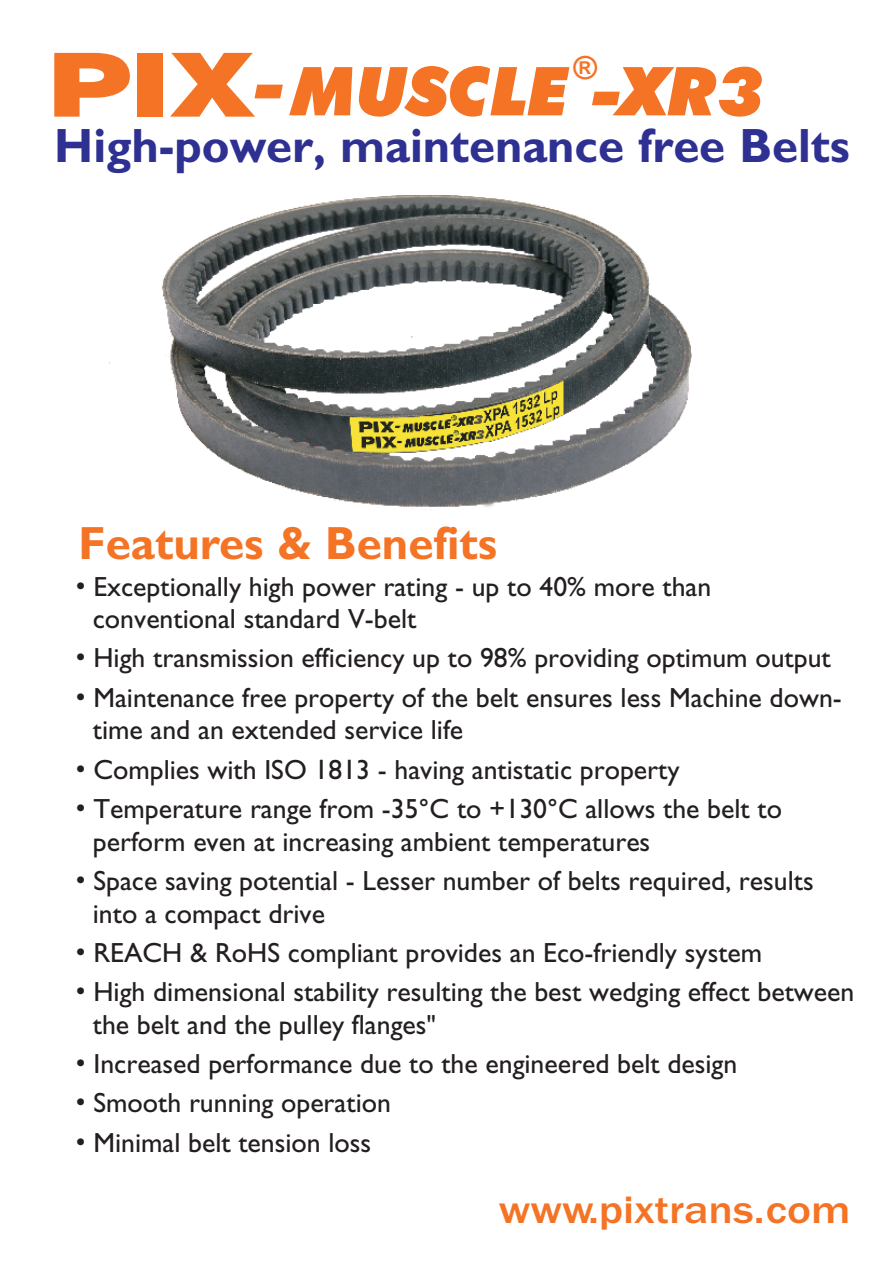
<style>
.page{position:relative;width:893px;height:1263px;background:#fff}
.page>*{position:absolute;margin:0;border:0;box-sizing:border-box;transform-origin:0 0}
.t1{font:italic 900 67.5px "Futura BT";color:#f47325}
.t2{font:700 48.3px "Gill Sans";color:#2e3092}
.t3{font:700 46.65px "Gill Sans";color:#f47325}
.t4{font:500 39.6px "Franklin Gothic";color:#f47325;scale:1.14 1}
.t5{font:700 31.95px "Arial";color:#f47325}
.t6{font:27.75px/32.7px "Gill Sans";color:#231f20}
</style>
<div class="page">
<svg style="left:54px;top:53px;width:76px;height:64px"></svg>
<div style="left:137px;top:53px;width:25px;height:64px;background:#f47325"></div>
<svg style="left:170px;top:53px;width:113px;height:64px"></svg>
<img style="left:109px;top:195px;width:583px;height:315px">
<svg style="left:474px;top:415px;width:10px;height:25px"></svg>
<img style="left:483px;top:431px;width:36px;height:10px">
<p class="t5" style="left:573px;top:55px;width:25px">®</p>
<h1 class="t1" style="left:292px;top:64px;width:474px">MUSCLE -XR3</h1>
<h2 class="t2" style="left:54px;top:129px;width:797px">High-power, maintenance free Belts</h2>
<h3 class="t3" style="left:79px;top:527px;width:420px">Features &amp; Benefits</h3>
<p class="t6" style="left:93px;top:573px;width:620px;text-indent:-17px">• Exceptionally high power rating - up to 40% more than conventional standard V-belt</p>
<p class="t6" style="left:76px;top:645px;width:756px">• High transmission efficiency up to 98% providing optimum output</p>
<p class="t6" style="left:93px;top:684px;width:750px;text-indent:-17px">• Maintenance free property of the belt ensures less Machine down&shy;time and an extended service life</p>
<p class="t6" style="left:76px;top:756px;width:605px">• Complies with ISO 1813 - having antistatic property</p>
<p class="t6" style="left:93px;top:795px;width:691px;text-indent:-17px">• Temperature range from -35°C to +130°C allows the belt to perform even at increasing ambient temperatures</p>
<p class="t6" style="left:93px;top:867px;width:722px;text-indent:-17px">• Space saving potential - Lesser number of belts required, results into a compact drive</p>
<p class="t6" style="left:76px;top:939px;width:688px">• REACH &amp; RoHS compliant provides an Eco-friendly system</p>
<p class="t6" style="left:93px;top:978px;width:763px;text-indent:-17px">• High dimensional stability resulting the best wedging effect between the belt and the pulley flanges"</p>
<p class="t6" style="left:76px;top:1050px;width:663px">• Increased performance due to the engineered belt design</p>
<p class="t6" style="left:76px;top:1090px;width:317px">• Smooth running operation</p>
<p class="t6" style="left:76px;top:1129px;width:297px">• Minimal belt tension loss</p>
<h3 class="t4" style="left:499px;top:1195px;width:310px">www.pixtrans.com</h3>
</div>
